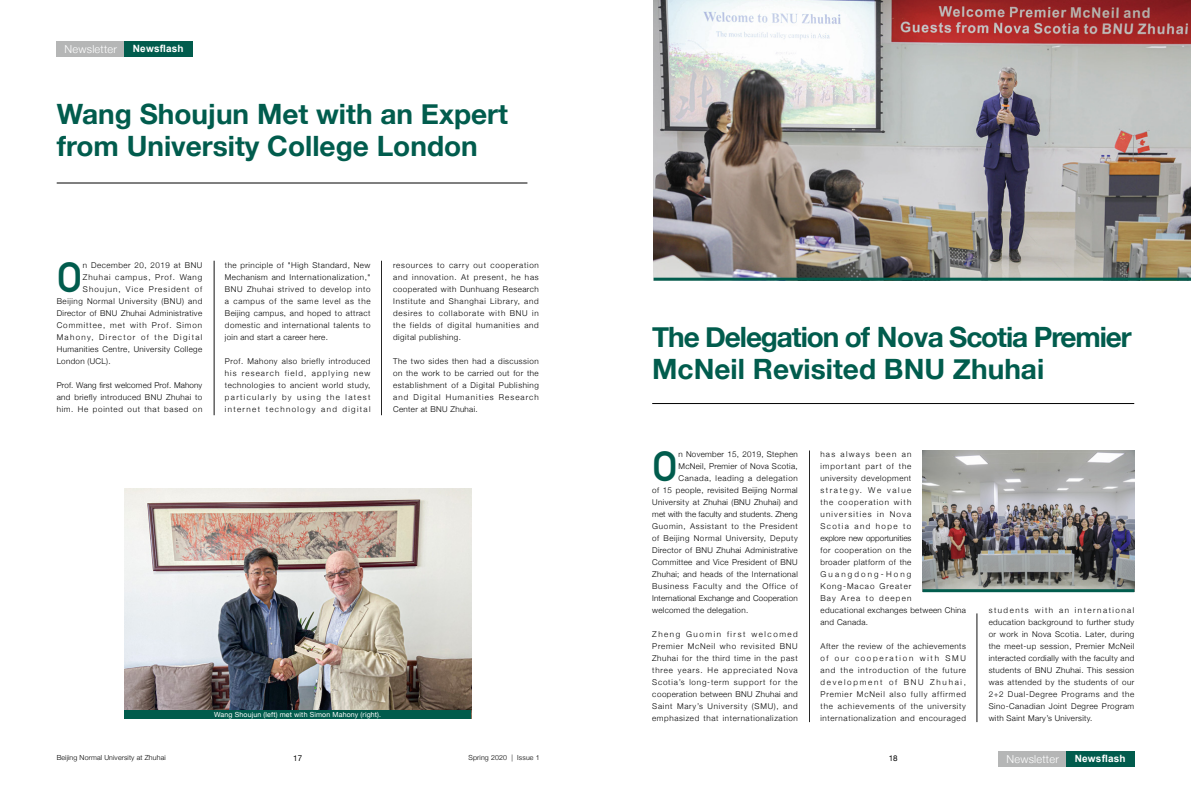
<style>
.page{position:relative;width:1191px;height:808px;background:#fff}
.page>*{position:absolute;margin:0;border:0;box-sizing:border-box;transform-origin:0 0}
.t1{font:700 41.7px "DIN Alternate";color:#015c4d}
.t2{font:700 28px/32px "Helvetica Neue";letter-spacing:-.03em;color:#015c4d}
.t3{font:700 28px/32px "Helvetica Neue";color:#015c4d}
.t4{font:300 11px "Helvetica Neue";letter-spacing:.02em;color:#fff}
.t5{font:700 10px "Arial";letter-spacing:.02em;color:#fff}
.t6{font:300 8px/12px "Helvetica Neue";letter-spacing:.07em;color:#000;text-align:justify}
.t7{font:300 8px/12px "Helvetica Neue";letter-spacing:.115em;color:#000}
.t8{font:300 8px "Helvetica Neue";letter-spacing:.04em;color:#000}
.t9{font:300 8px "Helvetica Neue";letter-spacing:.045em;color:#000}
.t10{font:300 8px "Helvetica Neue";letter-spacing:.035em;color:#000}
.t11{font:300 8px "Helvetica Neue";letter-spacing:.02em;color:#000}
.t12{font:300 8px "Helvetica Neue";letter-spacing:.015em;color:#000}
.t13{font:300 8px "Helvetica Neue";letter-spacing:.05em;color:#000}
.t14{font:300 8px "Helvetica Neue";letter-spacing:.09em;color:#000}
.t15{font:300 8px "Helvetica Neue";letter-spacing:.095em;color:#000}
.t16{font:300 8px "Helvetica Neue";letter-spacing:.165em;color:#000}
.t17{font:300 8px "Helvetica Neue";letter-spacing:.135em;color:#000}
.t18{font:300 8px "Helvetica Neue";letter-spacing:.11em;color:#000}
.t19{font:8px "Helvetica Neue";color:#000}
.t20{font:300 7px "Helvetica Neue";letter-spacing:.02em;color:#000}
.t21{font:7px "Helvetica Neue";letter-spacing:.02em;color:#fff}
</style>
<div class="page">
<hr style="left:214px;top:261px;width:1px;height:154px;background:#000">
<hr style="left:809px;top:450px;width:1px;height:272px;background:#000">
<hr style="left:381px;top:261px;width:1px;height:154px;background:#000">
<hr style="left:976px;top:613px;width:1px;height:109px;background:#000">
<hr style="left:57px;top:183px;width:470px;height:1px;background:#000">
<hr style="left:652px;top:403px;width:482px;height:1px;background:#000">
<img style="left:653px;top:0;width:538px;height:278px">
<div style="left:998px;top:751px;width:68px;height:16px;background:#b5b6b6"></div>
<div style="left:1066px;top:751px;width:68px;height:16px;background:#015c4d"></div>
<div style="left:57px;top:41px;width:68px;height:16px;background:#b5b6b6"></div>
<div style="left:124px;top:41px;width:68px;height:16px;background:#015c4d"></div>
<img style="left:922px;top:450px;width:212px;height:139px">
<hr style="left:653px;top:278px;width:538px;height:3px;background:#015c4d">
<img style="left:124px;top:489px;width:347px;height:221px">
<div style="left:124px;top:710px;width:347px;height:9px;background:#015c4d"></div>
<hr style="left:922px;top:589px;width:212px;height:3px;background:#015c4d">
<h3 class="t4" style="left:65px;top:40px;width:54px">Newsletter</h3>
<p class="t5" style="left:133px;top:42px;width:52px">Newsflash</p>
<h2 class="t3" style="left:57px;top:98px;width:453px">Wang Shoujun Met with an Expert from University College London</h2>
<h1 class="t1" style="left:57px;top:245px;width:27px">O</h1>
<p class="t6" style="left:83px;top:258px;width:121px">n December 20, 2019 at BNU</p>
<p class="t18" style="left:83px;top:270px;width:121px">Zhuhai campus, Prof. Wang</p>
<p class="t17" style="left:83px;top:282px;width:121px">Shoujun, Vice President of</p>
<p class="t6" style="left:57px;top:294px;width:147px">Beijing Normal University (BNU) and</p>
<p class="t9" style="left:57px;top:306px;width:147px">Director of BNU Zhuhai Administrative</p>
<p class="t7" style="left:57px;top:318px;width:147px">Committee, met with Prof. Simon</p>
<p class="t16" style="left:57px;top:330px;width:147px">Mahony, Director of the Digital</p>
<p class="t13" style="left:57px;top:342px;width:147px">Humanities Centre, University College</p>
<p class="t8" style="left:57px;top:354px;width:55px">London (UCL).</p>
<p class="t6" style="left:57px;top:378px;width:147px">Prof. Wang first welcomed Prof. Mahony and briefly introduced BNU Zhuhai to him. He pointed out that based on</p>
<p class="t6" style="left:225px;top:258px;width:147px">the principle of "High Standard, New Mechanism and Internationalization," BNU Zhuhai strived to develop into a campus of the same level as the Beijing campus, and hoped to attract domestic and international talents to join and start a career here.</p>
<p class="t6" style="left:225px;top:354px;width:147px">Prof. Mahony also briefly introduced his research field, applying new technologies to ancient world study, particularly by using the latest internet technology and digital</p>
<p class="t6" style="left:393px;top:258px;width:147px">resources to carry out cooperation and innovation. At present, he has cooperated with Dunhuang Research Institute and Shanghai Library, and desires to collaborate with BNU in the fields of digital humanities and digital publishing.</p>
<p class="t6" style="left:393px;top:354px;width:147px">The two sides then had a discussion on the work to be carried out for the establishment of a Digital Publishing and Digital Humanities Research Center at BNU Zhuhai.</p>
<p class="t21" style="left:214px;top:710px;width:168px">Wang Shoujun (left) met with Simon Mahony (right).</p>
<h2 class="t2" style="left:652px;top:322px;width:481px">The Delegation of Nova Scotia Premier<br>McNeil Revisited BNU Zhuhai</h2>
<h1 class="t1" style="left:652px;top:435px;width:27px">O</h1>
<p class="t8" style="left:678px;top:448px;width:121px">n November 15, 2019, Stephen</p>
<p class="t8" style="left:678px;top:460px;width:121px">McNeil, Premier of Nova Scotia,</p>
<p class="t6" style="left:678px;top:472px;width:121px">Canada, leading a delegation</p>
<p class="t9" style="left:652px;top:484px;width:147px">of 15 people, revisited Beijing Normal</p>
<p class="t10" style="left:652px;top:496px;width:147px">University at Zhuhai (BNU Zhuhai) and</p>
<p class="t12" style="left:652px;top:508px;width:147px">met with the faculty and students. Zheng</p>
<p class="t14" style="left:652px;top:520px;width:147px">Guomin, Assistant to the President</p>
<p class="t6" style="left:652px;top:532px;width:147px">of Beijing Normal University, Deputy</p>
<p class="t9" style="left:652px;top:544px;width:147px">Director of BNU Zhuhai Administrative</p>
<p class="t10" style="left:652px;top:556px;width:147px">Committee and Vice President of BNU</p>
<p class="t8" style="left:652px;top:568px;width:147px">Zhuhai; and heads of the International</p>
<p class="t15" style="left:652px;top:580px;width:147px">Business Faculty and the Office of</p>
<p class="t11" style="left:652px;top:592px;width:147px">International Exchange and Cooperation</p>
<p class="t8" style="left:652px;top:604px;width:97px">welcomed the delegation.</p>
<p class="t6" style="left:652px;top:628px;width:147px">Zheng Guomin first welcomed Premier McNeil who revisited BNU Zhuhai for the third time in the past three years. He appreciated Nova Scotia’s long-term support for the cooperation between BNU Zhuhai and Saint Mary’s University (SMU), and emphasized that internationalization</p>
<p class="t7" style="left:820px;top:448px;width:147px">has always been an<br>important part of the<br>university development<br>strategy. We value<br>the cooperation with<br>universities in Nova<br>Scotia and hope to<br>explore new opportunities<br>for cooperation on the<br>broader platform of the<br>Guangdong-Hong<br>Kong-Macao Greater<br>Bay Area to deepen<br>educational exchanges between China and Canada.</p>
<p class="t6" style="left:820px;top:640px;width:147px">After the review of the achievements of our cooperation with SMU and the introduction of the future development of BNU Zhuhai, Premier McNeil also fully affirmed the achievements of the university internationalization and encouraged</p>
<p class="t6" style="left:988px;top:603px;width:147px">students with an international education background to further study or work in Nova Scotia. Later, during the meet-up session, Premier McNeil interacted cordially with the faculty and students of BNU Zhuhai. This session was attended by the students of our 2+2 Dual-Degree Programs and the Sino-Canadian Joint Degree Program with Saint Mary’s University.</p>
<p class="t20" style="left:57px;top:752px;width:110px">Beijing Normal University at Zhuhai</p>
<p class="t19" style="left:293px;top:752px;width:11px">17</p>
<p class="t20" style="left:468px;top:752px;width:73px">Spring 2020 | Issue 1</p>
<p class="t19" style="left:888px;top:752px;width:11px">18</p>
<h3 class="t4" style="left:1006px;top:750px;width:54px">Newsletter</h3>
<p class="t5" style="left:1074px;top:752px;width:52px">Newsflash</p>
</div>
